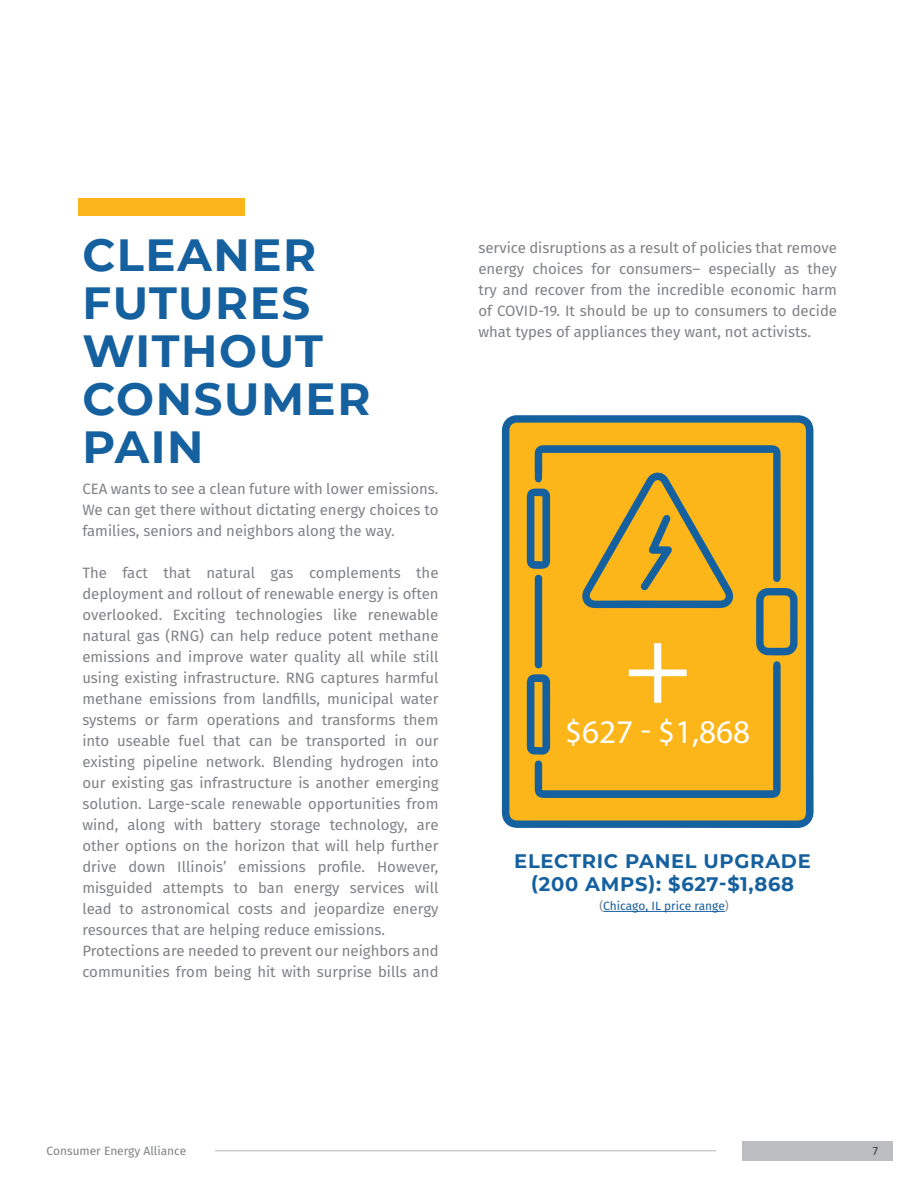
<style>
.page{position:relative;width:918px;height:1188px;background:#fff}
.page>*{position:absolute;margin:0;border:0;box-sizing:border-box;transform-origin:0 0}
.Headline_3{font:112.05px "Myriad Pro";color:#fff}
.Headline_2{font:700 45px/48px "Montserrat";letter-spacing:.035em;color:#15609f}
.Headline_3-2{font:33.15px "Myriad Pro";color:#fff}
.Headline_2-2{font:700 19.5px/22.5px "Montserrat";letter-spacing:.035em;color:#15609f;text-align:center}
.Body_Text{font:15px/21px "Fira Sans";color:#808285;text-align:justify}
.Body_Text-2{font:12px "Fira Sans";color:#175d9e}
.t1{font:12px "Fira Sans";color:#808285}
.t2{font:12px "Fira Sans";color:#3e3e3f}
.s1{color:#808285}
</style>
<div class="page">
<svg style="left:502px;top:415px;width:312px;height:413px;fill:#fcb619"></svg>
<svg style="left:527px;top:445px;width:271px;height:353px"></svg>
<hr style="left:603px;top:911px;width:122px;height:1px;background:#175d9e">
<div style="left:79px;top:198px;width:166px;height:17px;background:#fcb61c"></div>
<div style="left:742px;top:1141px;width:150px;height:20px;background:#bcbdc0"></div>
<hr style="left:215px;top:1150px;width:501px;height:1px;background:#bcbdc0">
<p class="Headline_2" style="left:82px;top:229px;width:290px">CLEANER<br>FUTURES<br>WITHOUT<br>CONSUMER<br>PAIN</p>
<p class="Body_Text" style="left:82px;top:478px;width:358px">CEA wants to see a clean future with lower emissions.<br>We can get there without dictating energy choices to families, seniors and neighbors along the way.</p>
<p class="Body_Text" style="left:82px;top:562px;width:358px">The fact that natural gas complements the deployment and rollout of renewable energy is often overlooked. Exciting technologies like renewable natural gas (RNG) can help reduce potent methane emissions and improve water quality all while still using existing infrastructure. RNG captures harmful methane emissions from landfills, municipal water systems or farm operations and transforms them into useable fuel that can be transported in our existing pipeline network. Blending hydrogen into our existing gas infrastructure is another emerging solution. Large-scale renewable opportunities from wind, along with battery storage technology, are other options on the horizon that will help further drive down Illinois’ emissions profile. However, misguided attempts to ban energy services will lead to astronomical costs and jeopardize energy resources that are helping reduce emissions.</p>
<p class="Body_Text" style="left:82px;top:940px;width:358px">Protections are needed to prevent our neighbors and communities from being hit with surprise bills and</p>
<p class="Body_Text" style="left:478px;top:237px;width:360px">service disruptions as a result of policies that remove energy choices for consumers– especially as they try and recover from the incredible economic harm of COVID-19. It should be up to consumers to decide what types of appliances they want, not activists.</p>
<p class="Headline_3" style="left:624px;top:596px;width:68px">+</p>
<p class="Headline_3-2" style="left:565px;top:711px;width:186px">$627 - $1,868</p>
<p class="Headline_2-2" style="left:514px;top:849px;width:298px">ELECTRIC PANEL UPGRADE (200 AMPS): $627-$1,868</p>
<p class="Body_Text-2" style="left:599px;top:897px;width:131px"><span class="s1">(</span>Chicago, IL price range<span class="s1">)</span></p>
<p class="t1" style="left:47px;top:1142px;width:141px">Consumer Energy Alliance</p>
<p class="t2" style="left:873px;top:1142px;width:7px">7</p>
</div>
